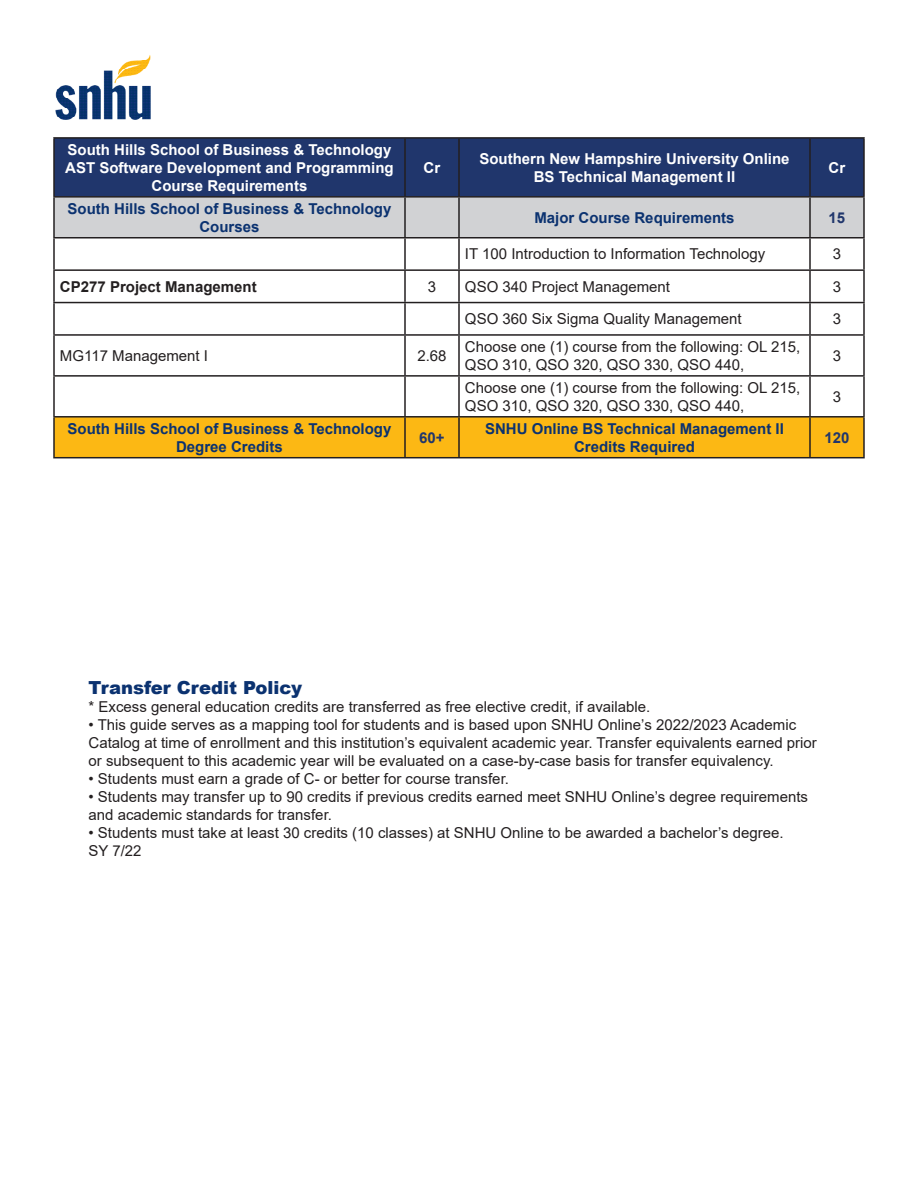
<style>
.page{position:relative;width:918px;height:1188px;background:#fff}
.page>*{position:absolute;margin:0;border:0;box-sizing:border-box;transform-origin:0 0}
.t1{font:900 18px "Arial";color:#0b3270}
.t2{font:15px/18px "Arial";color:#231f20}
.t3{font:700 15px/18px "Arial";color:#0b3270;text-align:center}
.t4{font:700 15px/18px "Arial";color:#fff;text-align:center}
.t5{font:700 15px "Arial";color:#231f20}
.t6{font:700 15px "Arial";color:#20366c}
</style>
<div class="page">
<img style="left:55px;top:55px;width:96px;height:65px">
<div style="left:55px;top:139px;width:808px;height:57px;background:#20366c"></div>
<div style="left:55px;top:198px;width:808px;height:39px;background:#d1d2d4"></div>
<div style="left:55px;top:418px;width:808px;height:39px;background:#fcb814"></div>
<hr style="left:405px;top:137px;width:54px;height:2px;background:#231f20">
<hr style="left:459px;top:137px;width:351px;height:2px;background:#231f20">
<hr style="left:458px;top:139px;width:2px;height:57px;background:#231f20">
<hr style="left:810px;top:137px;width:55px;height:2px;background:#231f20">
<hr style="left:809px;top:139px;width:2px;height:57px;background:#231f20">
<hr style="left:863px;top:139px;width:2px;height:57px;background:#231f20">
<hr style="left:405px;top:196px;width:54px;height:2px;background:#231f20">
<hr style="left:459px;top:196px;width:351px;height:2px;background:#231f20">
<hr style="left:458px;top:198px;width:2px;height:39px;background:#231f20">
<hr style="left:810px;top:196px;width:55px;height:2px;background:#231f20">
<hr style="left:809px;top:198px;width:2px;height:39px;background:#231f20">
<hr style="left:863px;top:198px;width:2px;height:39px;background:#231f20">
<hr style="left:53px;top:239px;width:2px;height:30px;background:#231f20">
<hr style="left:405px;top:237px;width:54px;height:2px;background:#231f20">
<hr style="left:404px;top:239px;width:2px;height:30px;background:#231f20">
<hr style="left:459px;top:237px;width:351px;height:2px;background:#231f20">
<hr style="left:458px;top:239px;width:2px;height:30px;background:#231f20">
<hr style="left:810px;top:237px;width:55px;height:2px;background:#231f20">
<hr style="left:809px;top:239px;width:2px;height:30px;background:#231f20">
<hr style="left:863px;top:239px;width:2px;height:30px;background:#231f20">
<hr style="left:53px;top:269px;width:352px;height:2px;background:#231f20">
<hr style="left:53px;top:271px;width:2px;height:31px;background:#231f20">
<hr style="left:405px;top:269px;width:54px;height:2px;background:#231f20">
<hr style="left:404px;top:271px;width:2px;height:31px;background:#231f20">
<hr style="left:459px;top:269px;width:351px;height:2px;background:#231f20">
<hr style="left:458px;top:271px;width:2px;height:31px;background:#231f20">
<hr style="left:810px;top:269px;width:55px;height:2px;background:#231f20">
<hr style="left:809px;top:271px;width:2px;height:31px;background:#231f20">
<hr style="left:863px;top:271px;width:2px;height:31px;background:#231f20">
<hr style="left:53px;top:302px;width:352px;height:1px;background:#231f20">
<hr style="left:53px;top:303px;width:2px;height:31px;background:#231f20">
<hr style="left:405px;top:302px;width:54px;height:1px;background:#231f20">
<hr style="left:404px;top:303px;width:2px;height:31px;background:#231f20">
<hr style="left:459px;top:302px;width:351px;height:1px;background:#231f20">
<hr style="left:458px;top:303px;width:2px;height:31px;background:#231f20">
<hr style="left:810px;top:302px;width:55px;height:1px;background:#231f20">
<hr style="left:809px;top:303px;width:2px;height:31px;background:#231f20">
<hr style="left:863px;top:303px;width:2px;height:31px;background:#231f20">
<hr style="left:53px;top:334px;width:352px;height:2px;background:#231f20">
<hr style="left:53px;top:336px;width:2px;height:39px;background:#231f20">
<hr style="left:405px;top:334px;width:54px;height:2px;background:#231f20">
<hr style="left:404px;top:336px;width:2px;height:39px;background:#231f20">
<hr style="left:459px;top:334px;width:351px;height:2px;background:#231f20">
<hr style="left:458px;top:336px;width:2px;height:39px;background:#231f20">
<hr style="left:810px;top:334px;width:55px;height:2px;background:#231f20">
<hr style="left:809px;top:336px;width:2px;height:39px;background:#231f20">
<hr style="left:863px;top:336px;width:2px;height:39px;background:#231f20">
<hr style="left:53px;top:375px;width:352px;height:2px;background:#231f20">
<hr style="left:53px;top:377px;width:2px;height:39px;background:#231f20">
<hr style="left:405px;top:375px;width:54px;height:2px;background:#231f20">
<hr style="left:404px;top:377px;width:2px;height:39px;background:#231f20">
<hr style="left:459px;top:375px;width:351px;height:2px;background:#231f20">
<hr style="left:458px;top:377px;width:2px;height:39px;background:#231f20">
<hr style="left:810px;top:375px;width:55px;height:2px;background:#231f20">
<hr style="left:809px;top:377px;width:2px;height:39px;background:#231f20">
<hr style="left:863px;top:377px;width:2px;height:39px;background:#231f20">
<hr style="left:53px;top:416px;width:352px;height:2px;background:#231f20">
<hr style="left:53px;top:418px;width:2px;height:39px;background:#231f20">
<hr style="left:405px;top:416px;width:54px;height:2px;background:#231f20">
<hr style="left:404px;top:418px;width:2px;height:39px;background:#231f20">
<hr style="left:459px;top:416px;width:351px;height:2px;background:#231f20">
<hr style="left:458px;top:418px;width:2px;height:39px;background:#231f20">
<hr style="left:810px;top:416px;width:55px;height:2px;background:#231f20">
<hr style="left:809px;top:418px;width:2px;height:39px;background:#231f20">
<hr style="left:863px;top:418px;width:2px;height:39px;background:#231f20">
<hr style="left:53px;top:457px;width:352px;height:1px;background:#231f20">
<hr style="left:405px;top:457px;width:54px;height:1px;background:#231f20">
<hr style="left:459px;top:457px;width:351px;height:1px;background:#231f20">
<hr style="left:810px;top:457px;width:55px;height:1px;background:#231f20">
<hr style="left:53px;top:137px;width:352px;height:2px;background:#231f20">
<hr style="left:53px;top:139px;width:2px;height:57px;background:#231f20">
<hr style="left:404px;top:139px;width:2px;height:57px;background:#231f20">
<hr style="left:53px;top:196px;width:352px;height:2px;background:#231f20">
<hr style="left:53px;top:198px;width:2px;height:39px;background:#231f20">
<hr style="left:404px;top:198px;width:2px;height:39px;background:#231f20">
<hr style="left:53px;top:237px;width:352px;height:2px;background:#231f20">
<p class="t4" style="left:68px;top:141px;width:325px">South Hills School of Business &amp; Technology</p>
<p class="t4" style="left:65px;top:159px;width:330px">AST Software Development and Programming<br>Course Requirements</p>
<p class="t4" style="left:424px;top:159px;width:18px">Cr</p>
<p class="t4" style="left:479px;top:150px;width:312px">Southern New Hampshire University Online</p>
<p class="t4" style="left:534px;top:168px;width:203px">BS Technical Management II</p>
<p class="t4" style="left:829px;top:159px;width:18px">Cr</p>
<p class="t3" style="left:68px;top:200px;width:325px">South Hills School of Business &amp; Technology<br>Courses</p>
<p class="t3" style="left:534px;top:209px;width:202px">Major Course Requirements</p>
<p class="t6" style="left:829px;top:207px;width:18px">15</p>
<p class="t2" style="left:465px;top:245px;width:302px">IT 100 Introduction to Information Technology</p>
<p class="t2" style="left:833px;top:245px;width:10px">3</p>
<p class="t5" style="left:60px;top:276px;width:198px">CP277 Project Management</p>
<p class="t2" style="left:428px;top:277px;width:10px">3</p>
<p class="t2" style="left:465px;top:277px;width:207px">QSO 340 Project Management</p>
<p class="t2" style="left:833px;top:277px;width:10px">3</p>
<p class="t2" style="left:465px;top:310px;width:278px">QSO 360 Six Sigma Quality Management</p>
<p class="t2" style="left:833px;top:310px;width:10px">3</p>
<p class="t2" style="left:60px;top:347px;width:150px">MG117 Management I</p>
<p class="t2" style="left:417px;top:347px;width:31px">2.68</p>
<p class="t2" style="left:465px;top:338px;width:337px">Choose one (1) course from the following: OL 215,<br>QSO 310, QSO 320, QSO 330, QSO 440,</p>
<p class="t2" style="left:833px;top:347px;width:10px">3</p>
<p class="t2" style="left:465px;top:378px;width:337px">Choose one (1) course from the following: OL 215,<br>QSO 310, QSO 320, QSO 330, QSO 440,</p>
<p class="t2" style="left:833px;top:387px;width:10px">3</p>
<p class="t3" style="left:68px;top:420px;width:325px">South Hills School of Business &amp; Technology<br>Degree Credits</p>
<p class="t6" style="left:419px;top:427px;width:27px">60+</p>
<p class="t3" style="left:485px;top:420px;width:300px">SNHU Online BS Technical Management II<br>Credits Required</p>
<p class="t6" style="left:824px;top:427px;width:27px">120</p>
<p class="t1" style="left:89px;top:675px;width:215px">Transfer Credit Policy</p>
<p class="t2" style="left:89px;top:698px;width:563px">* Excess general education credits are transferred as free elective credit, if available.</p>
<p class="t2" style="left:89px;top:716px;width:730px">• This guide serves as a mapping tool for students and is based upon SNHU Online’s 2022/2023 Academic<br>Catalog at time of enrollment and this institution’s equivalent academic year. Transfer equivalents earned prior or subsequent to this academic year will be evaluated on a case-by-case basis for transfer equivalency.</p>
<p class="t2" style="left:89px;top:770px;width:422px">• Students must earn a grade of C- or better for course transfer.</p>
<p class="t2" style="left:89px;top:788px;width:721px">• Students may transfer up to 90 credits if previous credits earned meet SNHU Online’s degree requirements and academic standards for transfer.</p>
<p class="t2" style="left:89px;top:824px;width:697px">• Students must take at least 30 credits (10 classes) at SNHU Online to be awarded a bachelor’s degree.</p>
<p class="t2" style="left:89px;top:842px;width:55px">SY 7/22</p>
</div>
